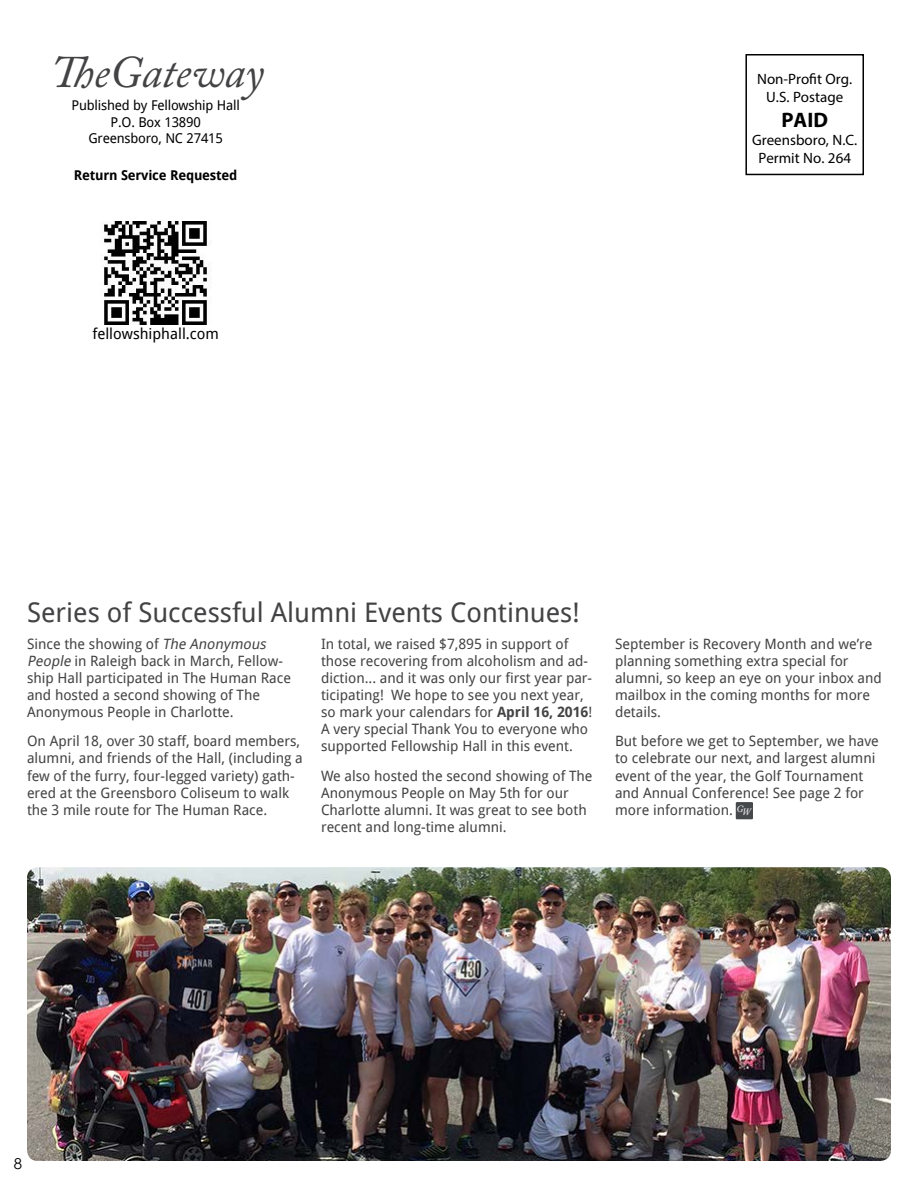
<style>
.page{position:relative;width:918px;height:1188px;background:#fff}
.page>*{position:absolute;margin:0;border:0;box-sizing:border-box;transform-origin:0 0}
.t1{font:italic 45px "Adobe Caslon Pro";color:#434345}
.t2{font:27px "Droid Sans";color:#434345}
.t3{font:700 21px "Myriad Pro";color:#000}
.t4{font:15px/18px "Myriad Pro";color:#000;text-align:center}
.t5{font:15px "Droid Sans";color:#000}
.t6{font:15px "Century Gothic";color:#000}
.t7{font:14.25px/17.1px "Droid Sans";color:#434345}
.t8{font:13.5px/16.2px "Droid Sans";letter-spacing:-.015em;color:#000;text-align:center}
.t9{font:700 13.5px "Droid Sans";letter-spacing:-.015em;color:#000}
.t10{font:italic 9.6px "Adobe Caslon Pro";color:#fff}
.s1{font-style:italic}
.s2{font-weight:700}
</style>
<div class="page">
<div style="left:745px;top:54px;width:119px;height:121px;border:2px solid #000"></div>
<img style="left:103px;top:221px;width:106px;height:103px">
<img style="left:27px;top:867px;width:864px;height:294px">
<div style="left:736px;top:802px;width:17px;height:17px;background:#46494b"></div>
<h1 class="t1" style="left:51px;top:45px;width:214px">TheGateway</h1>
<p class="t8" style="left:72px;top:97px;width:170px">Published by Fellowship Hall<br>P.O. Box 13890<br>Greensboro, NC 27415</p>
<p class="t9" style="left:74px;top:166px;width:165px">Return Service Requested</p>
<p class="t5" style="left:92px;top:324px;width:128px">fellowshiphall.com</p>
<p class="t4" style="left:757px;top:70px;width:97px">Non-Profit Org.<br>U.S. Postage</p>
<h3 class="t3" style="left:781px;top:107px;width:48px">PAID</h3>
<p class="t4" style="left:752px;top:131px;width:107px">Greensboro, N.C.<br>Permit No. 264</p>
<h2 class="t2" style="left:27px;top:594px;width:554px">Series of Successful Alumni Events Continues!</h2>
<p class="t7" style="left:27px;top:635px;width:265px">Since the showing of <span class="s1">The Anonymous People</span> in Raleigh back in March, Fellow&shy;ship Hall participated in The Human Race and hosted a second showing of The Anonymous People in Charlotte.</p>
<p class="t7" style="left:27px;top:732px;width:277px">On April 18, over 30 staff, board members, alumni, and friends of the Hall, (including a few of the furry, four-legged variety) gath&shy;ered at the Greensboro Coliseum to walk the 3 mile route for The Human Race.</p>
<p class="t7" style="left:321px;top:635px;width:273px">In total, we raised $7,895 in support of those recovering from alcoholism and ad&shy;diction... and it was only our first year par&shy;ticipating! We hope to see you next year, so mark your calendars for <span class="s2">April 16, 2016</span>!<br>A very special Thank You to everyone who supported Fellowship Hall in this event.</p>
<p class="t7" style="left:321px;top:766px;width:273px">We also hosted the second showing of The Anonymous People on May 5th for our Charlotte alumni. It was great to see both recent and long-time alumni.</p>
<p class="t7" style="left:615px;top:635px;width:268px">September is Recovery Month and we’re planning something extra special for alumni, so keep an eye on your inbox and mailbox in the coming months for more details.</p>
<p class="t7" style="left:615px;top:732px;width:265px">But before we get to September, we have to celebrate our next, and largest alumni event of the year, the Golf Tournament and Annual Conference! See page 2 for more information.</p>
<p class="t10" style="left:736px;top:804px;width:16px">GW</p>
<p class="t6" style="left:14px;top:1153px;width:10px">8</p>
</div>
